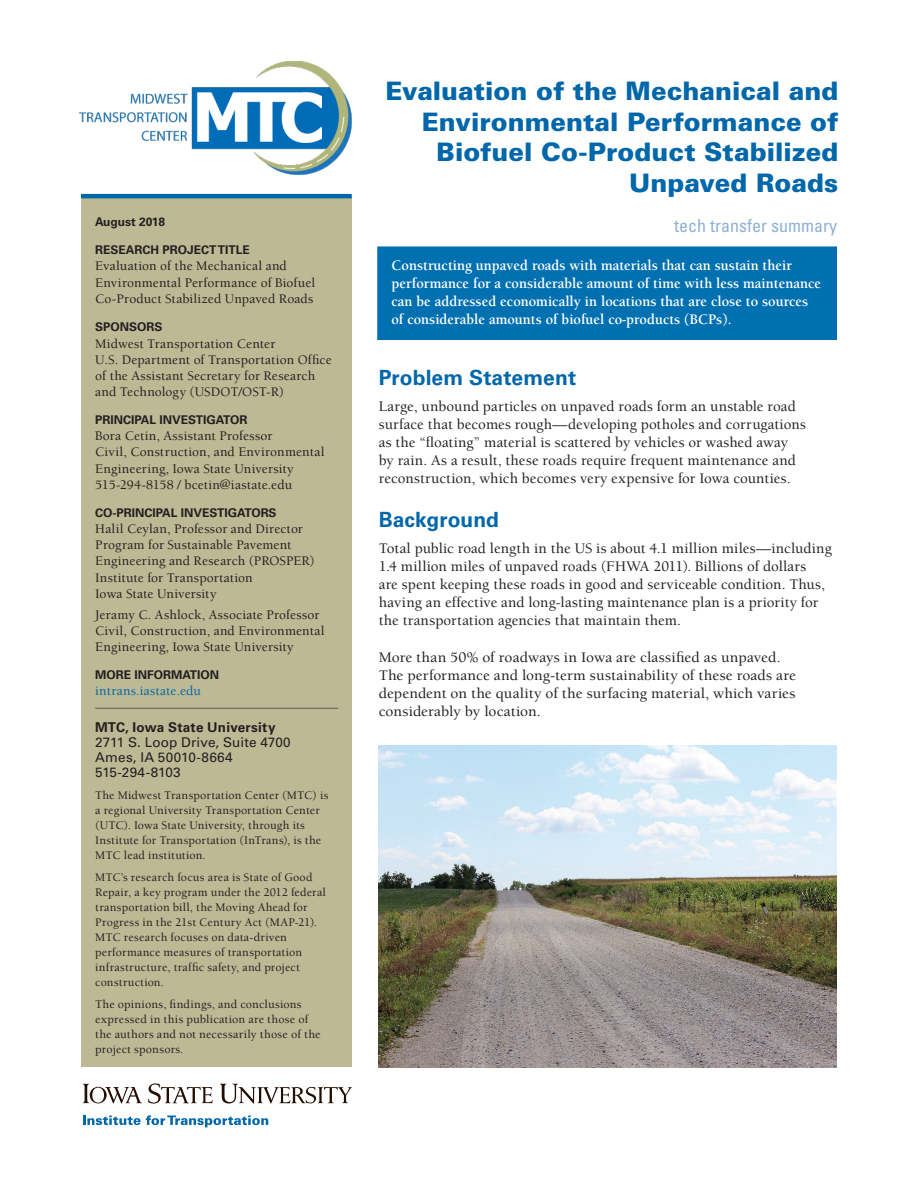
<style>
.page{position:relative;width:918px;height:1188px;background:#fff}
.page>*{position:absolute;margin:0;border:0;box-sizing:border-box;transform-origin:0 0}
.Headline{font:900 25.5px/30.6px "Univers LT Std";color:#0067aa;text-align:right}
.Heading_1{font:700 21px "Univers";letter-spacing:.005em;color:#0067aa}
.t2_standard_text{font:condensed 18px "Univers";color:#8fb0d8}
.body{font:500 15px/18px "Berkeley Std";letter-spacing:.01em;color:#231f20}
.pullout_sentence{font:700 15px/18px "Berkeley Std";color:#fff;scale:.96 1}
.info{font:500 13.5px/16.2px "Berkeley Std";letter-spacing:.01em;color:#231f20}
.address{font:13.5px "Univers";letter-spacing:.015em;color:#231f20}
.label{font:700 13.5px "Univers";letter-spacing:.02em;color:#231f20}
.info-2{font:500 13.5px "Berkeley Std";letter-spacing:.02em;color:#0067aa}
.address-2{font:13.5px "Univers";letter-spacing:-.005em;color:#231f20}
.info-3{font:500 12px/15px "Berkeley Std";letter-spacing:.015em;color:#231f20}
.label-2{font:700 12px "Univers";color:#231f20}
.date{font:700 12px "Univers";color:#231f20}
</style>
<div class="page">
<img style="left:79px;top:61px;width:273px;height:114px">
<div style="left:377px;top:246px;width:460px;height:94px;background:#0070b1;border:2px solid #0070b1"></div>
<div style="left:81px;top:196px;width:271px;height:871px;background:#bdb995"></div>
<hr style="left:81px;top:194px;width:271px;height:4px;background:#0067aa">
<hr style="left:95px;top:708px;width:243px;height:1px;background:#57585a">
<svg style="left:83px;top:1084px;width:59px;height:19px"></svg>
<svg style="left:148px;top:1083px;width:65px;height:21px"></svg>
<svg style="left:220px;top:1084px;width:132px;height:20px"></svg>
<svg style="left:83px;top:1115px;width:185px;height:12px"></svg>
<img style="left:379px;top:745px;width:457px;height:322px">
<p class="date" style="left:95px;top:215px;width:71px">August 2018</p>
<p class="label-2" style="left:95px;top:243px;width:156px">RESEARCH PROJECT TITLE</p>
<p class="info" style="left:95px;top:258px;width:222px">Evaluation of the Mechanical and<br>Environmental Performance of Biofuel<br>Co-Product Stabilized Unpaved Roads</p>
<p class="label-2" style="left:95px;top:320px;width:69px">SPONSORS</p>
<p class="info" style="left:95px;top:335px;width:182px">Midwest Transportation Center</p>
<p class="info" style="left:95px;top:352px;width:238px">U.S. Department of Transportation Office of the Assistant Secretary for Research and Technology (USDOT/OST-R)</p>
<p class="label-2" style="left:95px;top:413px;width:154px">PRINCIPAL INVESTIGATOR</p>
<p class="info" style="left:95px;top:428px;width:179px">Bora Cetin, Assistant Professor</p>
<p class="info" style="left:95px;top:444px;width:231px">Civil, Construction, and Environmental<br>Engineering, Iowa State University</p>
<p class="info" style="left:95px;top:477px;width:198px">515-294-8158 / bcetin@iastate.edu</p>
<p class="label-2" style="left:95px;top:505px;width:183px">CO-PRINCIPAL INVESTIGATORS</p>
<p class="info" style="left:95px;top:521px;width:209px">Halil Ceylan, Professor and Director</p>
<p class="info" style="left:95px;top:537px;width:221px">Program for Sustainable Pavement<br>Engineering and Research (PROSPER)</p>
<p class="info" style="left:95px;top:569px;width:159px">Institute for Transportation</p>
<p class="info" style="left:95px;top:586px;width:123px">Iowa State University</p>
<p class="info" style="left:95px;top:607px;width:226px">Jeramy C. Ashlock, Associate Professor</p>
<p class="info" style="left:95px;top:623px;width:231px">Civil, Construction, and Environmental<br>Engineering, Iowa State University</p>
<p class="label-2" style="left:95px;top:668px;width:126px">MORE INFORMATION</p>
<p class="info-2" style="left:95px;top:684px;width:107px">intrans.iastate.edu</p>
<p class="label" style="left:95px;top:720px;width:182px">MTC, Iowa State University</p>
<p class="address" style="left:95px;top:735px;width:197px">2711 S. Loop Drive, Suite 4700</p>
<p class="address" style="left:95px;top:750px;width:139px">Ames, IA 50010-8664</p>
<p class="address-2" style="left:95px;top:765px;width:87px">515-294-8103</p>
<p class="info-3" style="left:95px;top:788px;width:235px">The Midwest Transportation Center (MTC) is a regional University Transportation Center (UTC). Iowa State University, through its Institute for Transportation (InTrans), is the MTC lead institution.</p>
<p class="info-3" style="left:95px;top:870px;width:232px">MTC’s research focus area is State of Good Repair, a key program under the 2012 federal transportation bill, the Moving Ahead for Progress in the 21st Century Act (MAP-21).<br>MTC research focuses on data-driven performance measures of transportation infrastructure, traffic safety, and project construction.</p>
<p class="info-3" style="left:95px;top:997px;width:227px">The opinions, findings, and conclusions expressed in this publication are those of the authors and not necessarily those of the project sponsors.</p>
<p class="Headline" style="left:386px;top:76px;width:454px">Evaluation of the Mechanical and</p>
<p class="Headline" style="left:422px;top:106px;width:418px">Environmental Performance of<br>Biofuel Co-Product Stabilized<br>Unpaved Roads</p>
<p class="t2_standard_text" style="left:674px;top:214px;width:164px">tech transfer summary</p>
<p class="pullout_sentence" style="left:392px;top:257px;width:449px">Constructing unpaved roads with materials that can sustain their performance for a considerable amount of time with less maintenance can be addressed economically in locations that are close to sources of considerable amounts of biofuel co-products (BCPs).</p>
<p class="Heading_1" style="left:379px;top:365px;width:199px">Problem Statement</p>
<p class="body" style="left:379px;top:398px;width:429px">Large, unbound particles on unpaved roads form an unstable road surface that becomes rough—developing potholes and corrugations as the “floating” material is scattered by vehicles or washed away by rain. As a result, these roads require frequent maintenance and reconstruction, which becomes very expensive for Iowa counties.</p>
<p class="Heading_1" style="left:379px;top:508px;width:122px">Background</p>
<p class="body" style="left:379px;top:540px;width:455px">Total public road length in the US is about 4.1 million miles—including 1.4 million miles of unpaved roads (FHWA 2011). Billions of dollars<br>are spent keeping these roads in good and serviceable condition. Thus, having an effective and long-lasting maintenance plan is a priority for the transportation agencies that maintain them.</p>
<p class="body" style="left:379px;top:649px;width:419px">More than 50% of roadways in Iowa are classified as unpaved.<br>The performance and long-term sustainability of these roads are dependent on the quality of the surfacing material, which varies considerably by location.</p>
</div>
